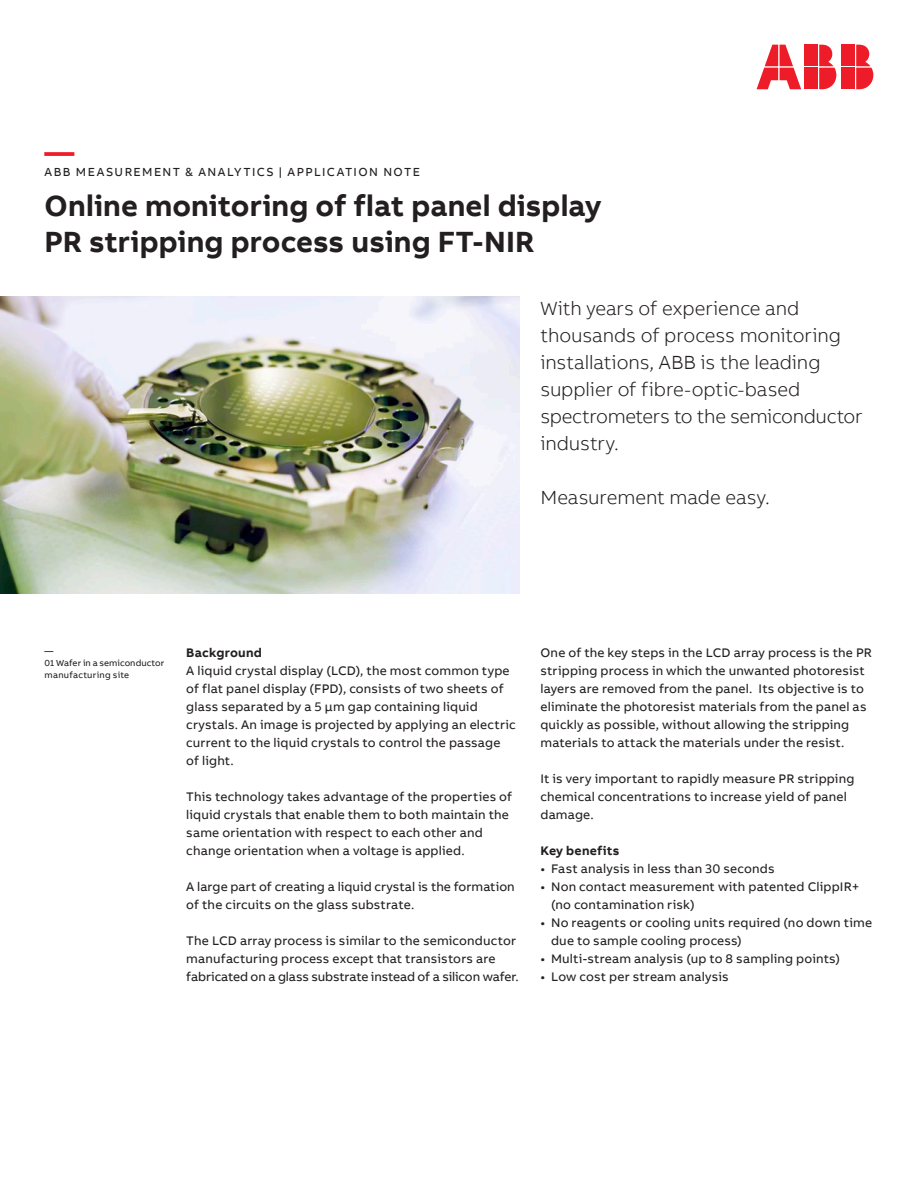
<style>
.page{position:relative;width:918px;height:1188px;background:#fff}
.page>*{position:absolute;margin:0;border:0;box-sizing:border-box;transform-origin:0 0}
.Headline_M_20pt_24pt{font:700 30px/36px "AB Bvoice";letter-spacing:.005em;color:#231f20}
.Headline_M_20pt_24pt-2{font:700 30px "AB Bvoice";color:#ee1c28}
.Lead_13pt_18pt{font:300 19.5px/27px "AB Bvoice";letter-spacing:-.005em;color:#231f20}
.Copytext_8_5pt_12pt{font:12.75px/18px "AB Bvoice";letter-spacing:.015em;color:#231f20}
.Copytext_8_5pt_12pt-2{font:700 12.75px "AB Bvoice";letter-spacing:.02em;color:#231f20}
.Category_M_8pt_9_6pt{font:12px "AB Bvoice";letter-spacing:.12em;color:#231f20}
.Caption_6pt_8pt{font:9px "AB Bvoice";letter-spacing:.01em;color:#231f20}
</style>
<div class="page">
<div style="left:842px;top:45px;width:13px;height:21px;background:#ee1c28"></div>
<div style="left:842px;top:68px;width:13px;height:21px;background:#ee1c28"></div>
<svg style="left:856px;top:45px;width:17px;height:44px"></svg>
<svg style="left:757px;top:45px;width:44px;height:44px"></svg>
<div style="left:805px;top:45px;width:13px;height:21px;background:#ee1c28"></div>
<div style="left:805px;top:68px;width:13px;height:21px;background:#ee1c28"></div>
<svg style="left:819px;top:45px;width:17px;height:44px"></svg>
<img style="left:0;top:297px;width:519px;height:296px">
<p class="Headline_M_20pt_24pt-2" style="left:45px;top:132px;width:31px">—</p>
<p class="Category_M_8pt_9_6pt" style="left:45px;top:165px;width:377px">ABB MEASUREMENT &amp; ANALYTICS | APPLICATION NOTE</p>
<p class="Headline_M_20pt_24pt" style="left:45px;top:188px;width:558px">Online monitoring of flat panel display<br>PR stripping process using FT-NIR</p>
<p class="Lead_13pt_18pt" style="left:540px;top:295px;width:324px">With years of experience and thousands of process monitoring installations, ABB is the leading supplier of fibre-optic-based spectrometers to the semiconductor industry.</p>
<p class="Lead_13pt_18pt" style="left:540px;top:484px;width:231px">Measurement made easy.</p>
<p class="Caption_6pt_8pt" style="left:45px;top:646px;width:10px">—</p>
<p class="Caption_6pt_8pt" style="left:45px;top:658px;width:121px">01 Wafer in a semiconductor</p>
<p class="Caption_6pt_8pt" style="left:45px;top:670px;width:86px">manufacturing site</p>
<p class="Copytext_8_5pt_12pt-2" style="left:186px;top:644px;width:77px">Background</p>
<p class="Copytext_8_5pt_12pt" style="left:186px;top:661px;width:331px">A liquid crystal display (LCD), the most common type of flat panel display (FPD), consists of two sheets of glass separated by a 5 μm gap containing liquid crystals. An image is projected by applying an electric current to the liquid crystals to control the passage of light.</p>
<p class="Copytext_8_5pt_12pt" style="left:186px;top:787px;width:327px">This technology takes advantage of the properties of liquid crystals that enable them to both maintain the same orientation with respect to each other and change orientation when a voltage is applied.</p>
<p class="Copytext_8_5pt_12pt" style="left:186px;top:877px;width:330px">A large part of creating a liquid crystal is the formation of the circuits on the glass substrate.</p>
<p class="Copytext_8_5pt_12pt" style="left:186px;top:931px;width:334px">The LCD array process is similar to the semiconductor manufacturing process except that transistors are fabricated on a glass substrate instead of a silicon wafer.</p>
<p class="Copytext_8_5pt_12pt" style="left:540px;top:643px;width:333px">One of the key steps in the LCD array process is the PR stripping process in which the unwanted photoresist layers are removed from the panel. Its objective is to eliminate the photoresist materials from the panel as quickly as possible, without allowing the stripping materials to attack the materials under the resist.</p>
<p class="Copytext_8_5pt_12pt" style="left:540px;top:769px;width:315px">It is very important to rapidly measure PR stripping chemical concentrations to increase yield of panel damage.</p>
<p class="Copytext_8_5pt_12pt-2" style="left:540px;top:842px;width:80px">Key benefits</p>
<p class="Copytext_8_5pt_12pt" style="left:540px;top:859px;width:236px">• Fast analysis in less than 30 seconds</p>
<p class="Copytext_8_5pt_12pt" style="left:551px;top:877px;width:310px;text-indent:-11px">• Non contact measurement with patented ClippIR+ (no contamination risk)</p>
<p class="Copytext_8_5pt_12pt" style="left:551px;top:913px;width:322px;text-indent:-11px">• No reagents or cooling units required (no down time due to sample cooling process)</p>
<p class="Copytext_8_5pt_12pt" style="left:540px;top:949px;width:301px">• Multi-stream analysis (up to 8 sampling points)</p>
<p class="Copytext_8_5pt_12pt" style="left:540px;top:967px;width:190px">• Low cost per stream analysis</p>
</div>
